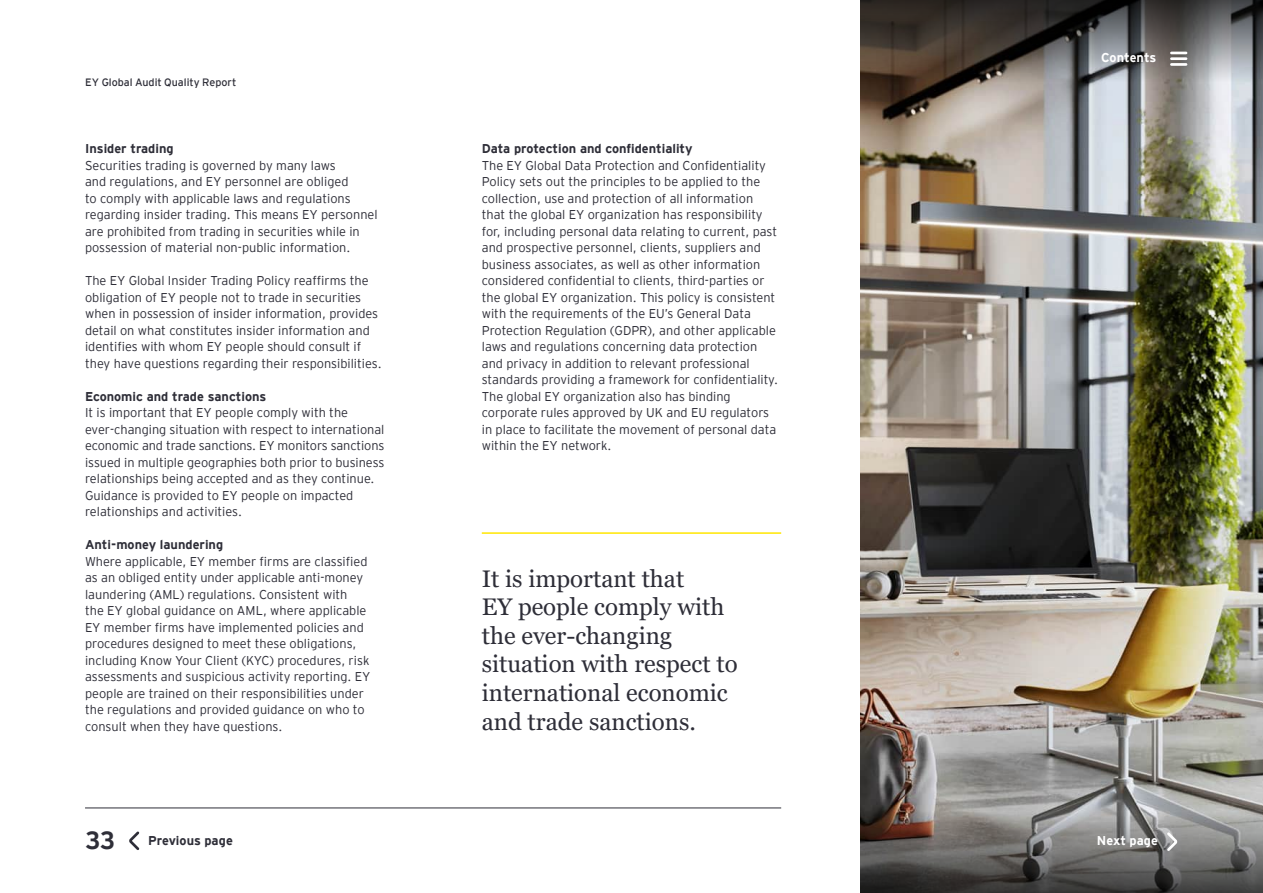
<style>
.page{position:relative;width:1263px;height:893px;background:#fff}
.page>*{position:absolute;margin:0;border:0;box-sizing:border-box;transform-origin:0 0}
.t1{font:700 24.75px "EY Interstate";color:#2e2e38}
.Meidum_Stat_with_Rule{font:24px/28.5px "Georgia Pro";color:#2e2e38}
.Body_copy{font:300 12.75px/16.5px "EY Interstate";color:#2e2e38}
.Body_copy-2{font:700 12.75px "EY Interstate";color:#2e2e38}
.Base_body_copy{font:700 12.75px "EY Interstate";color:#fff}
.Base_body_copy-2{font:700 12.75px "EY Interstate";color:#2e2e38}
.t2{font:300 10.65px "EY Interstate";color:#2e2e38}
</style>
<div class="page">
<img style="left:860px;top:85px;width:403px;height:722px">
<svg style="left:860px;top:807px;width:403px;height:86px;background:#6a6765"></svg>
<svg style="left:860px;top:0;width:403px;height:85px;background:#524e4b"></svg>
<hr style="left:482px;top:532px;width:299px;height:2px;background:#ffe600">
<hr style="left:85px;top:807px;width:696px;height:1px;background:#2e2e38">
<svg style="left:129px;top:831px;width:11px;height:19px"></svg>
<svg style="left:1165px;top:830px;width:15px;height:23px"></svg>
<svg style="left:1171px;top:52px;width:15px;height:2px"></svg>
<hr style="left:1171px;top:57px;width:15px;height:3px;background:#fff">
<hr style="left:1171px;top:63px;width:15px;height:3px;background:#fff">
<p class="t2" style="left:85px;top:75px;width:153px">EY Global Audit Quality Report</p>
<p class="Body_copy-2" style="left:85px;top:139px;width:90px">Insider trading</p>
<p class="Body_copy" style="left:85px;top:156px;width:294px">Securities trading is governed by many laws<br>and regulations, and EY personnel are obliged<br>to comply with applicable laws and regulations regarding insider trading. This means EY personnel are prohibited from trading in securities while in possession of material non-public information.</p>
<p class="Body_copy" style="left:85px;top:271px;width:298px">The EY Global Insider Trading Policy reaffirms the obligation of EY people not to trade in securities when in possession of insider information, provides detail on what constitutes insider information and identifies with whom EY people should consult if they have questions regarding their responsibilities.</p>
<p class="Body_copy-2" style="left:85px;top:387px;width:183px">Economic and trade sanctions</p>
<p class="Body_copy" style="left:85px;top:403px;width:301px">It is important that EY people comply with the ever-changing situation with respect to international economic and trade sanctions. EY monitors sanctions issued in multiple geographies both prior to business relationships being accepted and as they continue.<br>Guidance is provided to EY people on impacted relationships and activities.</p>
<p class="Body_copy-2" style="left:85px;top:535px;width:140px">Anti-money laundering</p>
<p class="Body_copy" style="left:85px;top:552px;width:287px">Where applicable, EY member firms are classified as an obliged entity under applicable anti-money laundering (AML) regulations. Consistent with<br>the EY global guidance on AML, where applicable EY member firms have implemented policies and procedures designed to meet these obligations, including Know Your Client (KYC) procedures, risk assessments and suspicious activity reporting. EY people are trained on their responsibilities under the regulations and provided guidance on who to consult when they have questions.</p>
<p class="Body_copy-2" style="left:482px;top:139px;width:212px">Data protection and confidentiality</p>
<p class="Body_copy" style="left:482px;top:156px;width:298px">The EY Global Data Protection and Confidentiality Policy sets out the principles to be applied to the collection, use and protection of all information that the global EY organization has responsibility for, including personal data relating to current, past and prospective personnel, clients, suppliers and business associates, as well as other information considered confidential to clients, third-parties or the global EY organization. This policy is consistent with the requirements of the EU’s General Data Protection Regulation (GDPR), and other applicable laws and regulations concerning data protection and privacy in addition to relevant professional standards providing a framework for confidentiality.<br>The global EY organization also has binding corporate rules approved by UK and EU regulators in place to facilitate the movement of personal data within the EY network.</p>
<p class="Meidum_Stat_with_Rule" style="left:482px;top:565px;width:257px">It is important that<br>EY people comply with the ever-changing situation with respect to international economic and trade sanctions.</p>
<p class="Base_body_copy" style="left:1101px;top:49px;width:57px">Contents</p>
<p class="t1" style="left:85px;top:822px;width:31px">33</p>
<p class="Base_body_copy-2" style="left:148px;top:832px;width:86px">Previous page</p>
<p class="Base_body_copy" style="left:1097px;top:832px;width:63px">Next page</p>
</div>
